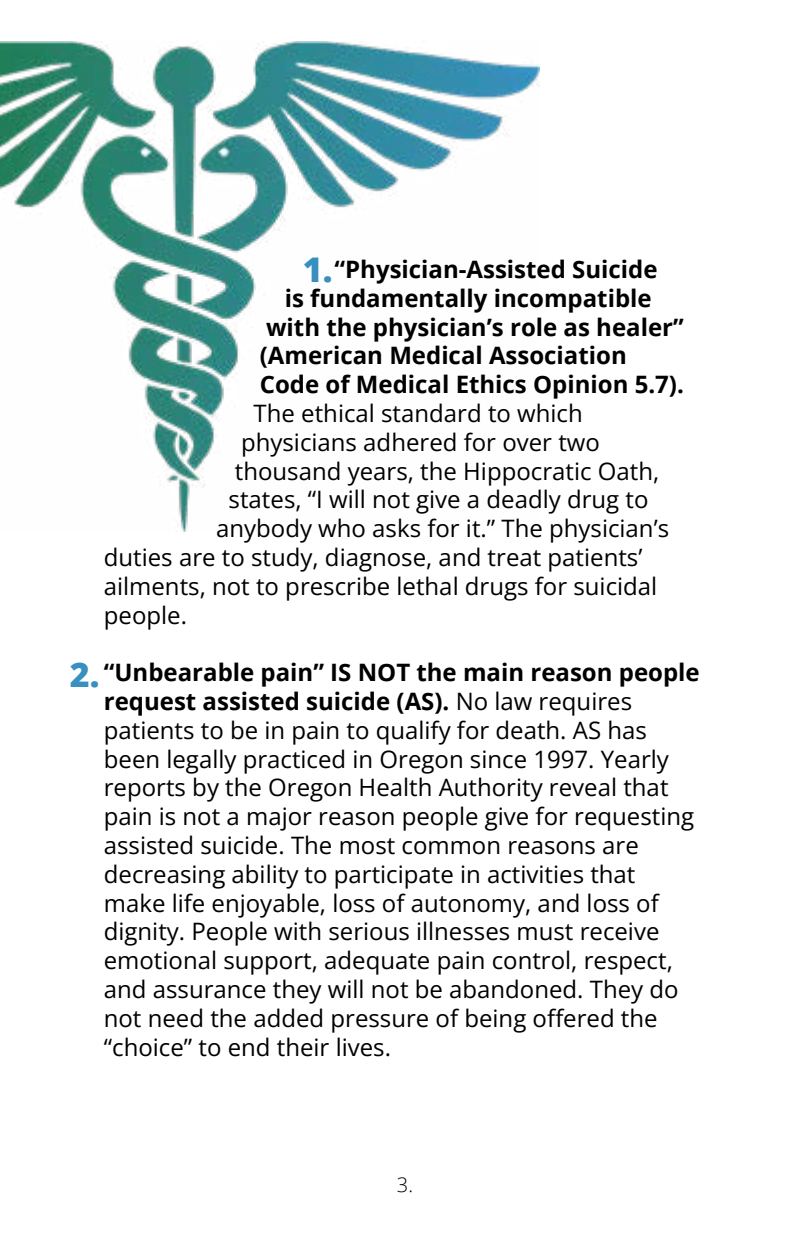
<style>
.page{position:relative;width:810px;height:1242px;background:#fff}
.page>*{position:absolute;margin:0;border:0;box-sizing:border-box;transform-origin:0 0}
.t1{font:800 34px "Open Sans";color:#3890c0}
.t2{font:24px/28.8px "Open Sans";color:#000}
.t3{font:700 24px "Open Sans";color:#000}
.t4{font:300 20px "Open Sans";color:#000}
.s1{font-weight:700}
</style>
<div class="page">
<img style="left:0;top:41px;width:539px;height:491px">
<h1 class="t1" style="left:303px;top:243px;width:31px">1.</h1>
<p class="t3" style="left:334px;top:252px;width:325px">“Physician-Assisted Suicide</p>
<p class="t3" style="left:285px;top:281px;width:368px">is fundamentally incompatible</p>
<p class="t3" style="left:266px;top:310px;width:419px">with the physician’s role as healer”</p>
<p class="t3" style="left:260px;top:339px;width:369px">(American Medical Association</p>
<p class="t3" style="left:260px;top:368px;width:426px">Code of Medical Ethics Opinion 5.7).</p>
<p class="t2" style="left:254px;top:398px;width:331px">The ethical standard to which</p>
<p class="t2" style="left:241px;top:427px;width:360px">physicians adhered for over two</p>
<p class="t2" style="left:235px;top:456px;width:426px">thousand years, the Hippocratic Oath,</p>
<p class="t2" style="left:229px;top:485px;width:421px">states, “I will not give a deadly drug to</p>
<p class="t2" style="left:216px;top:514px;width:455px">anybody who asks for it.” The physician’s</p>
<p class="t2" style="left:104px;top:542px;width:540px">duties are to study, diagnose, and treat patients’</p>
<p class="t2" style="left:104px;top:571px;width:555px">ailments, not to prescribe lethal drugs for suicidal</p>
<p class="t2" style="left:104px;top:600px;width:85px">people.</p>
<p class="t2" style="left:104px;top:658px;width:597px"><span class="s1">“Unbearable pain” IS NOT the main reason people request assisted suicide (AS).</span> No law requires patients to be in pain to qualify for death. AS has been legally practiced in Oregon since 1997. Yearly reports by the Oregon Health Authority reveal that pain is not a major reason people give for requesting assisted suicide. The most common reasons are decreasing ability to participate in activities that make life enjoyable, loss of autonomy, and loss of dignity. People with serious illnesses must receive emotional support, adequate pain control, respect, and assurance they will not be abandoned. They do not need the added pressure of being offered the “choice” to end their lives.</p>
<h1 class="t1" style="left:70px;top:648px;width:31px">2.</h1>
<p class="t4" style="left:397px;top:1171px;width:18px">3.</p>
</div>
